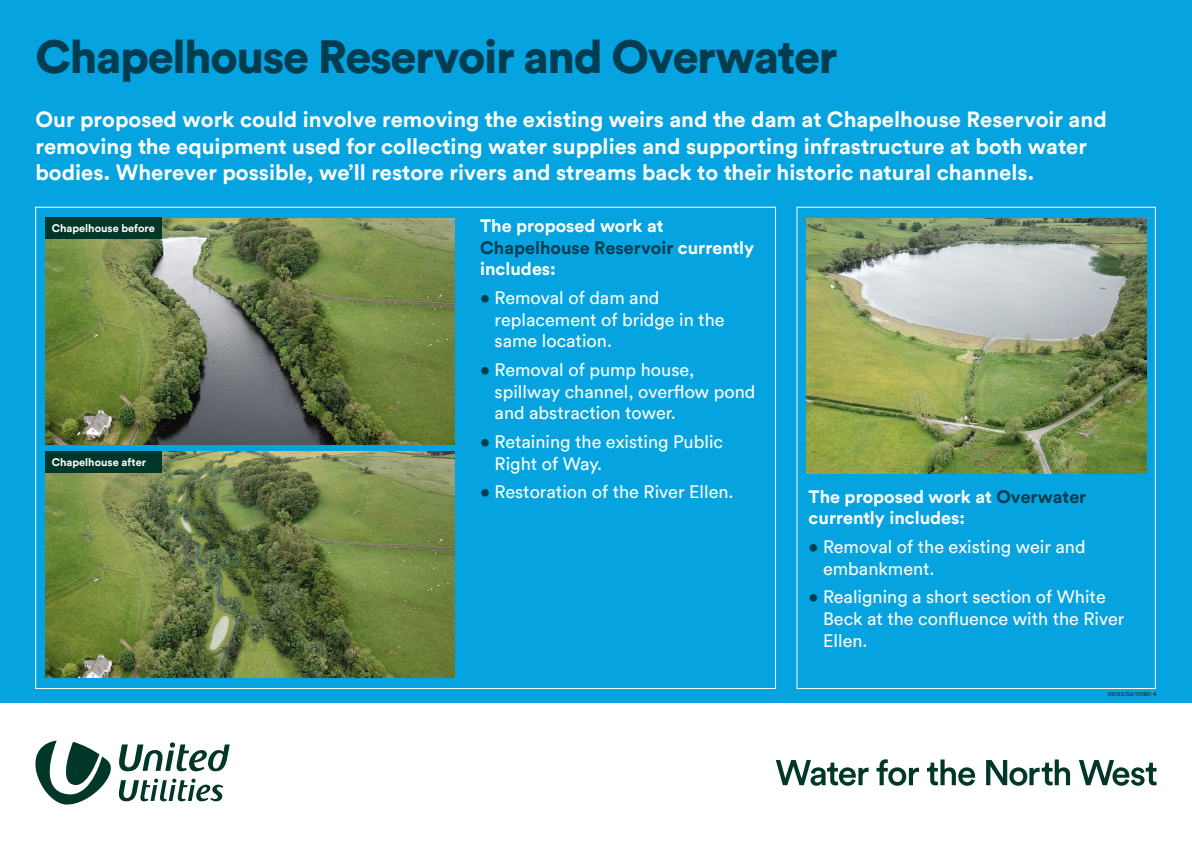
<style>
.page{position:relative;width:1192px;height:842px;background:#fff}
.page>*{position:absolute;margin:0;border:0;box-sizing:border-box;transform-origin:0 0}
.t1{font:900 46.5px "Circular TT";letter-spacing:-.03em;color:#013d50}
.t2{font:700 22px/26.4px "Circular TT";color:#fff}
.t3{font:18px/21.6px "Circular TT";color:#fff}
.t4{font:700 18px/21.6px "Circular TT";color:#fff}
.t5{font:700 11px "Circular TT";color:#fff}
.t6{font:6px "Circular TT";color:#231f20}
.s1{color:#013d50}
</style>
<div class="page">
<div style="left:0;top:0;width:1192px;height:703px;background:#05a4e0"></div>
<svg style="left:776px;top:759px;width:381px;height:27px"></svg>
<svg style="left:35px;top:740px;width:195px;height:64px"></svg>
<img style="left:45px;top:218px;width:409px;height:226px">
<img style="left:45px;top:451px;width:409px;height:227px">
<div style="left:45px;top:218px;width:117px;height:21px;background:#003729"></div>
<div style="left:45px;top:451px;width:117px;height:22px;background:#003729"></div>
<img style="left:806px;top:218px;width:340px;height:255px">
<h1 class="t1" style="left:35px;top:26px;width:803px">Chapelhouse Reservoir and Overwater</h1>
<p class="t2" style="left:35px;top:106px;width:1073px">Our proposed work could involve removing the existing weirs and the dam at Chapelhouse Reservoir and removing the equipment used for collecting water supplies and supporting infrastructure at both water bodies. Wherever possible, we’ll restore rivers and streams back to their historic natural channels.</p>
<p class="t5" style="left:52px;top:221px;width:105px">Chapelhouse before</p>
<p class="t5" style="left:52px;top:455px;width:96px">Chapelhouse after</p>
<p class="t4" style="left:480px;top:215px;width:276px">The proposed work at<br><span class="s1">Chapelhouse Reservoir</span> currently includes:</p>
<p class="t3" style="left:495px;top:287px;width:231px;text-indent:-14px"><span class="s1">•</span> Removal of dam and replacement of bridge in the same location.</p>
<p class="t3" style="left:495px;top:359px;width:262px;text-indent:-14px"><span class="s1">•</span> Removal of pump house, spillway channel, overflow pond and abstraction tower.</p>
<p class="t3" style="left:495px;top:431px;width:230px;text-indent:-14px"><span class="s1">•</span> Retaining the existing Public<br>Right of Way.</p>
<p class="t3" style="left:480px;top:481px;width:255px"><span class="s1">•</span> Restoration of the River Ellen.</p>
<p class="t4" style="left:809px;top:485px;width:279px">The proposed work at <span class="s1">Overwater </span>currently includes:</p>
<p class="t3" style="left:823px;top:536px;width:264px;text-indent:-14px"><span class="s1">•</span> Removal of the existing weir and embankment.</p>
<p class="t3" style="left:823px;top:586px;width:303px;text-indent:-14px"><span class="s1">•</span> Realigning a short section of White<br>Beck at the confluence with the River<br>Ellen.</p>
<p class="t6" style="left:1108px;top:690px;width:50px">09/23/Sd/10180-4</p>
</div>
